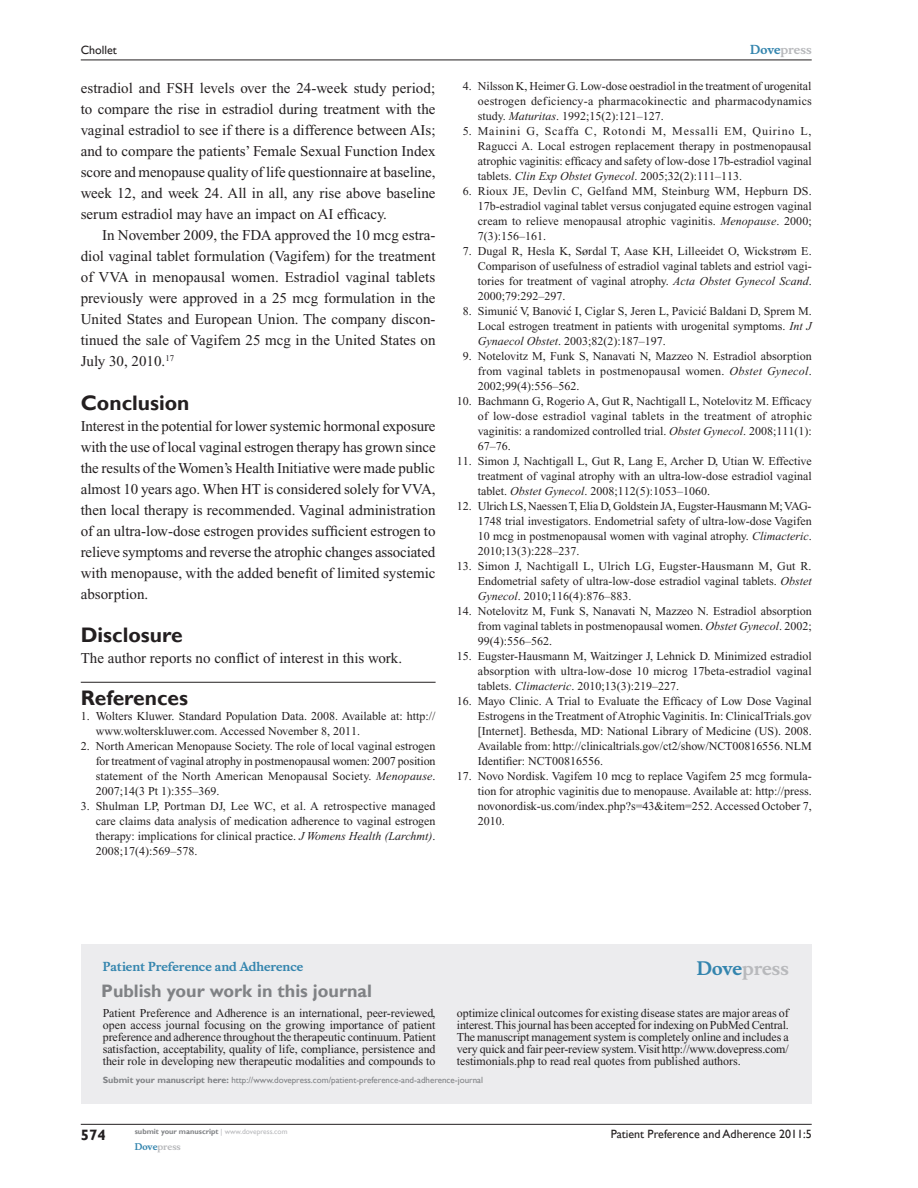
<style>
.page{position:relative;width:918px;height:1188px;background:#fff}
.page>*{position:absolute;margin:0;border:0;box-sizing:border-box;transform-origin:0 0}
.t1{font:700 21px "Gill Sans";color:#231f20}
.t2{font:700 18px "Gill Sans";color:#808285}
.t3{font:700 18px "Musee";color:#b8b9bc}
.t4{font:15px/21px "Times New Roman";color:#231f20;text-align:justify}
.t5{font:700 15px "Gill Sans";color:#231f20}
.t6{font:12px/15px "Times New Roman";color:#231f20;text-align:justify}
.t7{font:12px "Gill Sans";color:#231f20}
.t8{font:700 12px "Musee";color:#3485ae}
.t9{font:700 12px "Musee";color:#b8b9bc}
.t10{font:9px "Gill Sans";color:#808285}
.t11{font:700 9px "Musee";color:#b8b9bc}
.t12{font:700 7.5px "Gill Sans";color:#808285}
.s1{font-style:italic}
.s2{color:#3485ae}
.s3{font-weight:700}
.s4{font-weight:400;color:#b8b9bc}
</style>
<div class="page">
<div style="left:81px;top:944px;width:731px;height:159px;background:#ececee"></div>
<hr style="left:81px;top:682px;width:355px;height:1px;background:#231f20">
<hr style="left:81px;top:1124px;width:731px;height:1px;background:#231f20">
<hr style="left:81px;top:60px;width:731px;height:1px;background:#231f20">
<p class="t7" style="left:81px;top:43px;width:38px">Chollet</p>
<p class="t4" style="left:81px;top:77px;width:356px">estradiol and FSH levels over the 24-week study period; to compare the rise in estradiol during treatment with the vaginal estradiol to see if there is a difference between AIs; and to compare the patients’ Female Sexual Function Index score and menopause quality of life questionnaire at baseline, week 12, and week 24. All in all, any rise above baseline serum estradiol may have an impact on AI efficacy.</p>
<p class="t4" style="left:81px;top:224px;width:356px;text-indent:21px">In November 2009, the FDA approved the 10 mcg estra&shy;diol vaginal tablet formulation (Vagifem) for the treatment of VVA in menopausal women. Estradiol vaginal tablets previously were approved in a 25 mcg formulation in the United States and European Union. The company discon&shy;tinued the sale of Vagifem 25 mcg in the United States on July 30, 2010.<sup>17</sup></p>
<h1 class="t1" style="left:81px;top:390px;width:110px">Conclusion</h1>
<p class="t4" style="left:81px;top:415px;width:357px">Interest in the potential for lower systemic hormonal exposure with the use of local vaginal estrogen therapy has grown since the results of the Women’s Health Initiative were made public almost 10 years ago. When HT is considered solely for VVA, then local therapy is recommended. Vaginal administration of an ultra-low-dose estrogen provides sufficient estrogen to relieve symptoms and reverse the atrophic changes associated with menopause, with the added benefit of limited systemic absorption.</p>
<h1 class="t1" style="left:81px;top:623px;width:103px">Disclosure</h1>
<p class="t4" style="left:81px;top:648px;width:323px">The author reports no conflict of interest in this work.</p>
<h1 class="t1" style="left:81px;top:686px;width:109px">References</h1>
<p class="t6" style="left:96px;top:709px;width:341px;text-indent:-15px">1. Wolters Kluwer. Standard Population Data. 2008. Available at: http:// www.wolterskluwer.com. Accessed November 8, 2011.</p>
<p class="t6" style="left:96px;top:739px;width:341px;text-indent:-15px">2. North American Menopause Society. The role of local vaginal estrogen for treatment of vaginal atrophy in postmenopausal women: 2007 position statement of the North American Menopausal Society. <span class="s1">Menopause</span>.<br>2007;14(3 Pt 1):355–369.</p>
<p class="t6" style="left:96px;top:799px;width:341px;text-indent:-15px">3. Shulman LP, Portman DJ, Lee WC, et al. A retrospective managed care claims data analysis of medication adherence to vaginal estrogen therapy: implications for clinical practice. <span class="s1">J Womens Health (Larchmt)</span>.<br>2008;17(4):569–578.</p>
<p class="t9" style="left:750px;top:43px;width:63px"><span class="s2">Dove</span>press</p>
<p class="t6" style="left:478px;top:79px;width:336px;text-indent:-15px">4. Nilsson K, Heimer G. Low-dose oestradiol in the treatment of urogenital oestrogen deficiency-a pharmacokinectic and pharmacodynamics study. <span class="s1">Maturitas</span>. 1992;15(2):121–127.</p>
<p class="t6" style="left:478px;top:124px;width:335px;text-indent:-15px">5. Mainini G, Scaffa C, Rotondi M, Messalli EM, Quirino L, Ragucci A. Local estrogen replacement therapy in postmenopausal atrophic vaginitis: efficacy and safety of low-dose 17b-estradiol vaginal tablets. <span class="s1">Clin Exp Obstet Gynecol</span>. 2005;32(2):111–113.</p>
<p class="t6" style="left:478px;top:184px;width:335px;text-indent:-15px">6. Rioux JE, Devlin C, Gelfand MM, Steinburg WM, Hepburn DS.<br>17b-estradiol vaginal tablet versus conjugated equine estrogen vaginal cream to relieve menopausal atrophic vaginitis. <span class="s1">Menopause</span>. 2000; 7(3):156–161.</p>
<p class="t6" style="left:478px;top:244px;width:335px;text-indent:-15px">7. Dugal R, Hesla K, Sørdal T, Aase KH, Lilleeidet O, Wickstrøm E.<br>Comparison of usefulness of estradiol vaginal tablets and estriol vagi&shy;tories for treatment of vaginal atrophy. <span class="s1">Acta Obstet Gynecol Scand</span>.<br>2000;79:292–297.</p>
<p class="t6" style="left:478px;top:304px;width:335px;text-indent:-15px">8. Simunic´ V, Banovic´ I, Ciglar S, Jeren L, Pavicic´ Baldani D, Sprem M.<br>Local estrogen treatment in patients with urogenital symptoms. <span class="s1">Int J Gynaecol Obstet</span>. 2003;82(2):187–197.</p>
<p class="t6" style="left:478px;top:349px;width:335px;text-indent:-15px">9. Notelovitz M, Funk S, Nanavati N, Mazzeo N. Estradiol absorption from vaginal tablets in postmenopausal women. <span class="s1">Obstet Gynecol</span>.<br>2002;99(4):556–562.</p>
<p class="t6" style="left:478px;top:394px;width:336px;text-indent:-21px">10. Bachmann G, Rogerio A, Gut R, Nachtigall L, Notelovitz M. Efficacy of low-dose estradiol vaginal tablets in the treatment of atrophic vaginitis: a randomized controlled trial. <span class="s1">Obstet Gynecol</span>. 2008;111(1):<br>67–76.</p>
<p class="t6" style="left:478px;top:454px;width:335px;text-indent:-21px">11. Simon J, Nachtigall L, Gut R, Lang E, Archer D, Utian W. Effective treatment of vaginal atrophy with an ultra-low-dose estradiol vaginal tablet. <span class="s1">Obstet Gynecol</span>. 2008;112(5):1053–1060.</p>
<p class="t6" style="left:478px;top:499px;width:335px;text-indent:-21px">12. Ulrich LS, Naessen T, Elia D, Goldstein JA, Eugster-Hausmann M; VAG-1748 trial investigators. Endometrial safety of ultra-low-dose Vagifen 10 mcg in postmenopausal women with vaginal atrophy. <span class="s1">Climacteric</span>.<br>2010;13(3):228–237.</p>
<p class="t6" style="left:478px;top:559px;width:335px;text-indent:-21px">13. Simon J, Nachtigall L, Ulrich LG, Eugster-Hausmann M, Gut R.<br>Endometrial safety of ultra-low-dose estradiol vaginal tablets. <span class="s1">Obstet Gynecol</span>. 2010;116(4):876–883.</p>
<p class="t6" style="left:478px;top:604px;width:335px;text-indent:-21px">14. Notelovitz M, Funk S, Nanavati N, Mazzeo N. Estradiol absorption from vaginal tablets in postmenopausal women. <span class="s1">Obstet Gynecol</span>. 2002; 99(4):556–562.</p>
<p class="t6" style="left:478px;top:649px;width:335px;text-indent:-21px">15. Eugster-Hausmann M, Waitzinger J, Lehnick D. Minimized estradiol absorption with ultra-low-dose 10 microg 17beta-estradiol vaginal tablets. <span class="s1">Climacteric</span>. 2010;13(3):219–227.</p>
<p class="t6" style="left:478px;top:694px;width:335px;text-indent:-21px">16. Mayo Clinic. A Trial to Evaluate the Efficacy of Low Dose Vaginal Estrogens in the Treatment of Atrophic Vaginitis. In: ClinicalTrials.gov [Internet]. Bethesda, MD: National Library of Medicine (US). 2008.<br>Available from: http://clinicaltrials.gov/ct2/show/NCT00816556. NLM Identifier: NCT00816556.</p>
<p class="t6" style="left:478px;top:769px;width:335px;text-indent:-21px">17. Novo Nordisk. Vagifem 10 mcg to replace Vagifem 25 mcg formula&shy;tion for atrophic vaginitis due to menopause. Available at: http://press. novonordisk-us.com/index.php?s=43&amp;item=252. Accessed October 7, 2010.</p>
<p class="t8" style="left:103px;top:959px;width:202px">Patient Preference and Adherence</p>
<h2 class="t2" style="left:101px;top:980px;width:272px">Publish your work in this journal</h2>
<h2 class="t3" style="left:697px;top:958px;width:94px"><span class="s2">Dove</span>press</h2>
<p class="t6" style="left:103px;top:1007px;width:334px;line-height:12px">Patient Preference and Adherence is an international, peer-reviewed, open access journal focusing on the growing importance of patient preference and adherence throughout the therapeutic continuum. Patient satisfaction, acceptability, quality of life, compliance, persistence and their role in developing new therapeutic modalities and compounds to</p>
<p class="t6" style="left:457px;top:1007px;width:334px;line-height:12px">optimize clinical outcomes for existing disease states are major areas of interest. This journal has been accepted for indexing on PubMed Central.<br>The manuscript management system is completely online and includes a very quick and fair peer-review system. Visit http://www.dovepress.com/ testimonials.php to read real quotes from published authors.</p>
<p class="t10" style="left:103px;top:1075px;width:382px"><span class="s3">Submit your manuscript here:</span> http://www.dovepress.com/patient-preference-and-adherence-journal</p>
<p class="t5" style="left:81px;top:1126px;width:26px">574</p>
<p class="t12" style="left:135px;top:1127px;width:154px">submit your manuscript <span class="s4">| www.dovepress.com</span></p>
<p class="t11" style="left:135px;top:1141px;width:48px"><span class="s2">Dove</span>press</p>
<p class="t7" style="left:611px;top:1127px;width:203px">Patient Preference and Adherence 2011:5</p>
</div>
